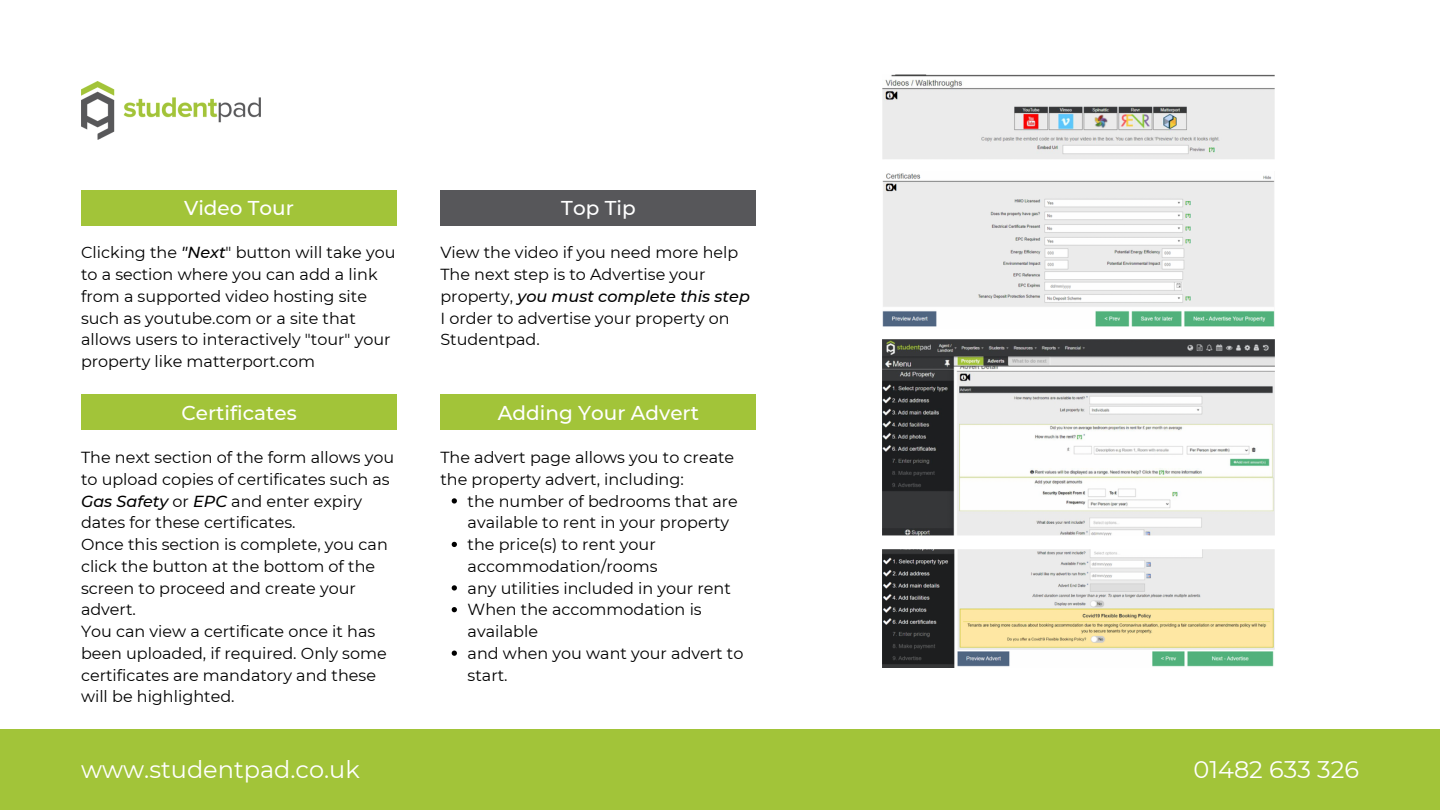
<style>
.page{position:relative;width:1440px;height:810px;background:#fff}
.page>*{position:absolute;margin:0;border:0;box-sizing:border-box;transform-origin:0 0}
.t1{font:24px "Montserrat";color:#fff}
.t2{font:500 20px "Montserrat";color:#fff}
.t3{font:16px/21.8px "Montserrat";color:#000}
.s1{font-weight:500;font-style:italic}
</style>
<div class="page">
<img style="left:81px;top:81px;width:180px;height:59px">
<div style="left:0;top:729px;width:1440px;height:81px;background:#a2c439"></div>
<div style="left:81px;top:190px;width:316px;height:35px;background:#a2c439"></div>
<div style="left:81px;top:395px;width:316px;height:35px;background:#a2c439"></div>
<div style="left:440px;top:190px;width:316px;height:35px;background:#57575a"></div>
<img style="left:883px;top:74px;width:391px;height:85px">
<div style="left:440px;top:395px;width:316px;height:35px;background:#a2c439"></div>
<img style="left:883px;top:173px;width:391px;height:154px">
<img style="left:883px;top:340px;width:391px;height:195px">
<img style="left:883px;top:549px;width:391px;height:119px">
<svg style="left:452px;top:498px;width:5px;height:6px"></svg>
<svg style="left:452px;top:542px;width:5px;height:5px"></svg>
<svg style="left:452px;top:585px;width:5px;height:6px"></svg>
<svg style="left:452px;top:607px;width:5px;height:5px"></svg>
<svg style="left:452px;top:651px;width:5px;height:5px"></svg>
<p class="t2" style="left:184px;top:196px;width:111px">Video Tour</p>
<p class="t3" style="left:81px;top:242px;width:316px">Clicking the <span class="s1">"Next</span>" button will take you to a section where you can add a link from a supported video hosting site such as youtube.com or a site that allows users to interactively "tour" your property like matterport.com</p>
<p class="t2" style="left:181px;top:400px;width:117px">Certificates</p>
<p class="t3" style="left:81px;top:446px;width:315px">The next section of the form allows you to upload copies of certificates such as <span class="s1">Gas Safety</span> or <span class="s1">EPC</span> and enter expiry dates for these certificates.</p>
<p class="t3" style="left:81px;top:533px;width:308px">Once this section is complete, you can click the button at the bottom of the screen to proceed and create your advert.</p>
<p class="t3" style="left:81px;top:620px;width:307px">You can view a certificate once it has been uploaded, if required. Only some certificates are mandatory and these will be highlighted.</p>
<p class="t2" style="left:561px;top:196px;width:76px">Top Tip</p>
<p class="t3" style="left:440px;top:242px;width:299px">View the video if you need more help</p>
<p class="t3" style="left:440px;top:263px;width:311px">The next step is to Advertise your property, <span class="s1">you must complete this step<br></span>I order to advertise your property on<br>Studentpad.</p>
<p class="t2" style="left:498px;top:400px;width:203px">Adding Your Advert</p>
<p class="t3" style="left:440px;top:446px;width:295px">The advert page allows you to create the property advert, including:</p>
<p class="t3" style="left:468px;top:490px;width:272px">the number of bedrooms that are available to rent in your property</p>
<p class="t3" style="left:468px;top:533px;width:192px">the price(s) to rent your accommodation/rooms</p>
<p class="t3" style="left:468px;top:577px;width:265px">any utilities included in your rent</p>
<p class="t3" style="left:468px;top:599px;width:236px">When the accommodation is available</p>
<p class="t3" style="left:468px;top:642px;width:277px">and when you want your advert to start.</p>
<p class="t1" style="left:81px;top:755px;width:280px">www.studentpad.co.uk</p>
<p class="t1" style="left:1194px;top:755px;width:167px">01482 633 326</p>
</div>
